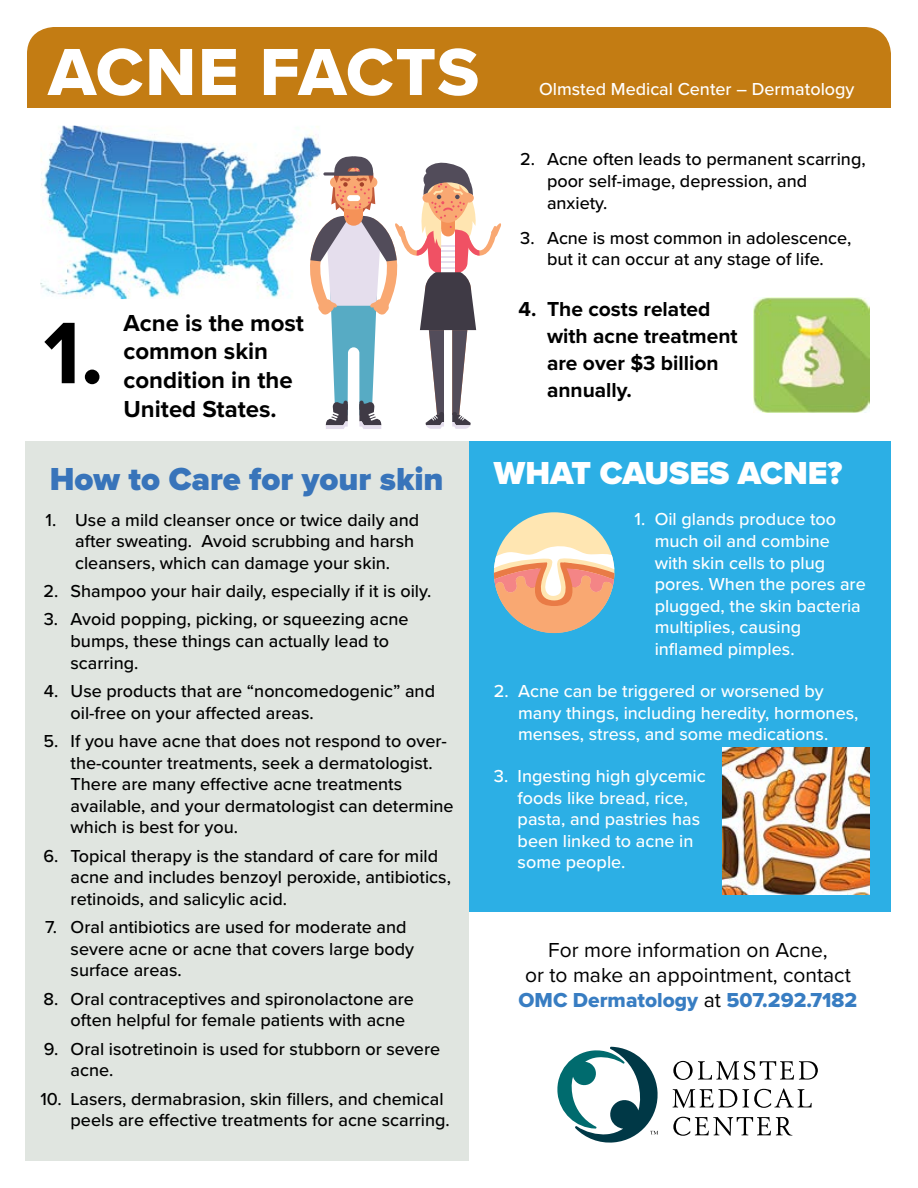
<style>
.page{position:relative;width:918px;height:1188px;background:#fff}
.page>*{position:absolute;margin:0;border:0;box-sizing:border-box;transform-origin:0 0}
.t1{font:700 90.6px "Proxima Nova";color:#000}
.t2{font:69px "Proxima Nova Extrabld";letter-spacing:.015em;color:#fff}
.t3{font:900 33px "Proxima Nova";color:#3874ba}
.t4{font:900 33px "Proxima Nova";color:#fff}
.t5{font:700 24px/28.8px "Proxima Nova";color:#000}
.t6{font:700 21px/27px "Proxima Nova";color:#000}
.t7{font:21px/25.2px "Proxima Nova";color:#000;text-align:center}
.t8{font:21px "Proxima Nova Extrabld";color:#387dc2}
.t9{font:500 18px/21.6px "Proxima Nova";color:#000}
.t10{font:500 18px/21.6px "Proxima Nova";color:#fff}
.s1{font-family:"Proxima Nova";color:#000}
</style>
<div class="page">
<svg style="left:673px;top:1061px;width:145px;height:19px"></svg>
<svg style="left:673px;top:1089px;width:64px;height:19px"></svg>
<svg style="left:743px;top:1088px;width:69px;height:20px"></svg>
<svg style="left:673px;top:1117px;width:119px;height:19px"></svg>
<svg style="left:557px;top:1047px;width:101px;height:96px"></svg>
<div style="left:27px;top:27px;width:864px;height:81px;background:#c37c13"></div>
<div style="left:469px;top:441px;width:422px;height:471px;background:#2cafe5"></div>
<div style="left:25px;top:441px;width:444px;height:720px;background:#e0e5e0"></div>
<svg style="left:316px;top:156px;width:185px;height:273px"></svg>
<img style="left:41px;top:126px;width:279px;height:173px">
<img style="left:754px;top:297px;width:115px;height:116px">
<img style="left:722px;top:747px;width:147px;height:147px">
<div style="left:494px;top:512px;width:120px;height:121px;background:#ffe6b2;border-radius:50%"></div>
<svg style="left:494px;top:545px;width:120px;height:88px"></svg>
<h2 class="t2" style="left:48px;top:31px;width:432px">ACNE FACTS</h2>
<p class="t10" style="left:539px;top:79px;width:317px">Olmsted Medical Center – Dermatology</p>
<h1 class="t1" style="left:43px;top:299px;width:62px">1.</h1>
<h3 class="t5" style="left:123px;top:309px;width:182px">Acne is the most common skin condition in the<br>United States.</h3>
<h3 class="t3" style="left:50px;top:460px;width:395px">How to Care for your skin</h3>
<p class="t9" style="left:75px;top:509px;width:346px;text-indent:-30px">1. Use a mild cleanser once or twice daily and after sweating. Avoid scrubbing and harsh cleansers, which can damage your skin.</p>
<p class="t9" style="left:44px;top:581px;width:389px">2. Shampoo your hair daily, especially if it is oily.</p>
<p class="t9" style="left:71px;top:609px;width:340px;text-indent:-27px">3. Avoid popping, picking, or squeezing acne bumps, these things can actually lead to scarring.</p>
<p class="t9" style="left:71px;top:681px;width:366px;text-indent:-27px">4. Use products that are “noncomedogenic” and oil-free on your affected areas.</p>
<p class="t9" style="left:71px;top:731px;width:385px;text-indent:-27px">5. If you have acne that does not respond to over&shy;the-counter treatments, seek a dermatologist.<br>There are many effective acne treatments available, and your dermatologist can determine which is best for you.</p>
<p class="t9" style="left:71px;top:845px;width:382px;text-indent:-27px">6. Topical therapy is the standard of care for mild acne and includes benzoyl peroxide, antibiotics, retinoids, and salicylic acid.</p>
<p class="t9" style="left:71px;top:917px;width:345px;text-indent:-25px">7. Oral antibiotics are used for moderate and severe acne or acne that covers large body surface areas.</p>
<p class="t9" style="left:71px;top:988px;width:345px;text-indent:-27px">8. Oral contraceptives and spironolactone are often helpful for female patients with acne</p>
<p class="t9" style="left:71px;top:1038px;width:371px;text-indent:-27px">9. Oral isotretinoin is used for stubborn or severe acne.</p>
<p class="t9" style="left:71px;top:1088px;width:381px;text-indent:-30px">10. Lasers, dermabrasion, skin fillers, and chemical peels are effective treatments for acne scarring.</p>
<p class="t9" style="left:547px;top:149px;width:320px;text-indent:-27px">2. Acne often leads to permanent scarring, poor self-image, depression, and anxiety.</p>
<p class="t9" style="left:520px;top:227px;width:333px;text-align:center">3. Acne is most common in adolescence, but it can occur at any stage of life.</p>
<p class="t6" style="left:547px;top:296px;width:192px;text-indent:-28px">4. The costs related with acne treatment are over $3 billion annually.</p>
<h3 class="t4" style="left:494px;top:453px;width:350px">WHAT CAUSES ACNE?</h3>
<p class="t10" style="left:655px;top:509px;width:213px;text-indent:-20px">1. Oil glands produce too much oil and combine with skin cells to plug pores. When the pores are plugged, the skin bacteria multiplies, causing inflamed pimples.</p>
<p class="t10" style="left:518px;top:681px;width:342px;text-indent:-24px">2. Acne can be triggered or worsened by many things, including heredity, hormones, menses, stress, and some medications.</p>
<p class="t10" style="left:518px;top:766px;width:190px;text-indent:-24px">3. Ingesting high glycemic foods like bread, rice, pasta, and pastries has been linked to acne in some people.</p>
<p class="t7" style="left:525px;top:937px;width:327px">For more information on Acne,<br>or to make an appointment, contact</p>
<p class="t8" style="left:519px;top:987px;width:340px">OMC Dermatology <span class="s1">at</span> 507.292.7182</p>
</div>
